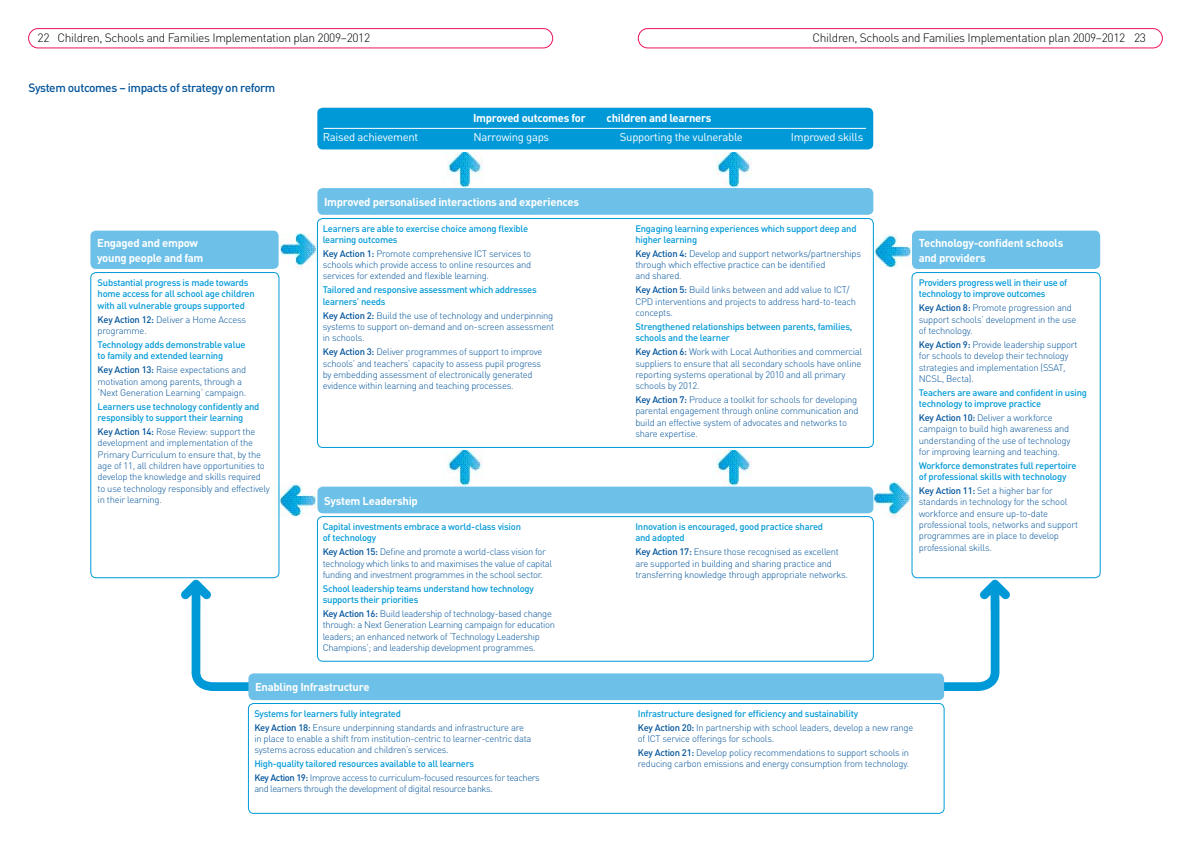
<style>
.page{position:relative;width:1191px;height:842px;background:#fff}
.page>*{position:absolute;margin:0;border:0;box-sizing:border-box;transform-origin:0 0}
.t1{font:300 12px "DIN";letter-spacing:-.03em;color:#000}
.t2{font:500 12px "DIN";letter-spacing:-.035em;color:#00539b}
.t3{font:700 11.3px/14.1px "DIN";letter-spacing:-.025em;color:#fff}
.t4{font:11.3px "DIN";letter-spacing:-.025em;color:#fff}
.t5{font:300 9.4px/11.3px "DIN";letter-spacing:-.025em;color:#00539b}
.t6{font:500 9.4px/11.3px "DIN";letter-spacing:-.025em;color:#0099d8}
.t7{font:300 9.4px/11.3px "DIN";letter-spacing:-.045em;color:#00539b}
.s1{font-weight:500}
.s2{font-weight:500;color:#0099d8}
.s3{color:#00539b}
.s4{font-weight:300;color:#00539b}
</style>
<div class="page">
<div style="left:28px;top:28px;width:525px;height:20px;border:1px solid #ed145a;border-radius:9px"></div>
<div style="left:638px;top:28px;width:524px;height:20px;border:1px solid #ed145a;border-radius:9px"></div>
<img style="left:445px;top:152px;width:37px;height:36px">
<img style="left:442px;top:450px;width:40px;height:37px">
<img style="left:714px;top:152px;width:37px;height:36px">
<img style="left:711px;top:450px;width:40px;height:37px">
<img style="left:869px;top:482px;width:42px;height:36px">
<img style="left:279px;top:482px;width:37px;height:39px">
<img style="left:277px;top:233px;width:40px;height:36px">
<img style="left:874px;top:234px;width:37px;height:35px">
<div style="left:317px;top:218px;width:557px;height:230px;border:1px solid #0099d8;border-radius:5px"></div>
<div style="left:317px;top:188px;width:556px;height:27px;background:#6dc0e7;border-radius:5px"></div>
<div style="left:317px;top:108px;width:556px;height:41px;background:#0099d8;border-radius:5px"></div>
<hr style="left:324px;top:128px;width:542px;height:1px;background:#fff">
<div style="left:911px;top:272px;width:189px;height:306px;border:1px solid #0099d8;border-radius:5px"></div>
<div style="left:912px;top:231px;width:188px;height:38px;background:#6dc0e7;border-radius:5px"></div>
<div style="left:317px;top:487px;width:556px;height:26px;background:#6dc0e7;border-radius:5px"></div>
<div style="left:248px;top:703px;width:696px;height:111px;border:1px solid #0099d8;border-radius:5px"></div>
<svg style="left:181px;top:580px;width:829px;height:111px"></svg>
<div style="left:248px;top:673px;width:696px;height:27px;background:#6dc0e7;border-radius:5px"></div>
<div style="left:90px;top:272px;width:189px;height:306px;border:1px solid #0099d8;border-radius:5px"></div>
<div style="left:90px;top:231px;width:189px;height:38px;background:#6dc0e7;border-radius:5px"></div>
<div style="left:317px;top:516px;width:557px;height:146px;border:1px solid #0099d8;border-radius:5px"></div>
<p class="t1" style="left:38px;top:30px;width:334px">22 Children, Schools and Families Implementation plan 2009–2012</p>
<p class="t1" style="left:812px;top:30px;width:335px">Children, Schools and Families Implementation plan 2009–2012 23</p>
<h2 class="t2" style="left:28px;top:80px;width:249px">System outcomes – impacts of strategy on reform</h2>
<p class="t3" style="left:473px;top:111px;width:114px">Improved outcomes for</p>
<p class="t3" style="left:606px;top:111px;width:106px">children and learners</p>
<p class="t4" style="left:323px;top:130px;width:97px">Raised achievement</p>
<p class="t4" style="left:473px;top:130px;width:77px">Narrowing gaps</p>
<p class="t4" style="left:620px;top:130px;width:124px">Supporting the vulnerable</p>
<p class="t4" style="left:791px;top:130px;width:74px">Improved skills</p>
<p class="t3" style="left:97px;top:236px;width:170px">Engaged and empowered children, young people and families</p>
<p class="t6" style="left:98px;top:277px;width:159px">Substantial progress is made towards home access for all school age children with all vulnerable groups supported</p>
<p class="t5" style="left:98px;top:314px;width:150px"><span class="s1">Key Action 12:</span> Deliver a Home Access</p>
<p class="t6" style="left:98px;top:339px;width:149px">Technology adds demonstrable value to family and extended learning</p>
<p class="t5" style="left:98px;top:364px;width:150px"><span class="s1">Key Action 13:</span> Raise expectations and motivation among parents, through a ‘Next Generation Learning’ campaign.</p>
<p class="t6" style="left:98px;top:400px;width:163px">Learners use technology confidently and responsibly to support their learning</p>
<p class="t5" style="left:98px;top:426px;width:174px"><span class="s1">Key Action 14:</span> Rose Review: support the development and implementation of the Primary Curriculum to ensure that, by the age of 11, all children have opportunities to develop the knowledge and skills required to use technology responsibly and effectively</p>
<p class="t5" style="left:98px;top:325px;width:51px">programme.</p>
<p class="t5" style="left:98px;top:494px;width:66px">in their learning.</p>
<p class="t3" style="left:324px;top:194px;width:256px">Improved personalised interactions and experiences</p>
<p class="t6" style="left:323px;top:222px;width:207px">Learners are able to exercise choice among flexible learning outcomes</p>
<p class="t5" style="left:323px;top:248px;width:210px;text-align:justify"><span class="s1">Key Action 1:</span> Promote comprehensive ICT services to schools which provide access to online resources and services for extended and flexible learning.</p>
<p class="t6" style="left:323px;top:284px;width:215px">Tailored and responsive assessment which addresses learners’ needs</p>
<p class="t5" style="left:323px;top:310px;width:233px;text-align:justify"><span class="s1">Key Action 2:</span> Build the use of technology and underpinning systems to support on-demand and on-screen assessment in schools.</p>
<p class="t5" style="left:323px;top:346px;width:221px"><span class="s1">Key Action 3:</span> Deliver programmes of support to improve schools’ and teachers’ capacity to assess pupil progress by embedding assessment of electronically generated evidence within learning and teaching processes.</p>
<p class="t3" style="left:324px;top:493px;width:95px">System Leadership</p>
<p class="t6" style="left:323px;top:521px;width:200px">Capital investments embrace a world-class vision of technology</p>
<p class="t5" style="left:323px;top:546px;width:231px"><span class="s1">Key Action 15:</span> Define and promote a world-class vision for technology which links to and maximises the value of capital funding and investment programmes in the school sector.</p>
<p class="t6" style="left:323px;top:582px;width:213px">School leadership teams understand how technology supports their priorities</p>
<p class="t5" style="left:323px;top:608px;width:234px"><span class="s1">Key Action 16:</span> Build leadership of technology-based change through: a Next Generation Learning campaign for education leaders; an enhanced network of ‘Technology Leadership</p>
<p class="t5" style="left:323px;top:642px;width:214px">Champions’; and leadership development programmes.</p>
<p class="t3" style="left:255px;top:680px;width:116px">Enabling Infrastructure</p>
<p class="t5" style="left:254px;top:706px;width:271px;line-height:14px"><span class="s2">Systems for learners fully integrated<br></span><span class="s1">Key Action 18:</span> Ensure underpinning standards and infrastructure are</p>
<p class="t5" style="left:254px;top:733px;width:279px">in place to enable a shift from institution-centric to learner-centric data systems across education and children’s services.</p>
<p class="t6" style="left:254px;top:758px;width:221px">High-quality tailored resources available to all learners</p>
<p class="t7" style="left:254px;top:772px;width:287px"><span class="s1">Key Action 19:</span> Improve access to curriculum-focused resources for teachers and learners through the development of digital resource banks.</p>
<p class="t6" style="left:635px;top:222px;width:223px">Engaging learning experiences which support deep and higher learning</p>
<p class="t5" style="left:635px;top:248px;width:227px"><span class="s1">Key Action 4:</span> Develop and support networks/partnerships through which effective practice can be identified<br>and shared.</p>
<p class="t5" style="left:635px;top:284px;width:222px"><span class="s1">Key Action 5:</span> Build links between and add value to ICT/<br>CPD interventions and projects to address hard-to-teach concepts.</p>
<p class="t6" style="left:635px;top:321px;width:218px">Strengthened relationships between parents, families, schools and the learner</p>
<p class="t5" style="left:635px;top:346px;width:228px"><span class="s1">Key Action 6:</span> Work with Local Authorities and commercial suppliers to ensure that all secondary schools have online reporting systems operational by 2010 and all primary schools by 2012.</p>
<p class="t5" style="left:635px;top:394px;width:225px"><span class="s1">Key Action 7:</span> Produce a toolkit for schools for developing parental engagement through online communication and build an effective system of advocates and networks to share expertise.</p>
<p class="t6" style="left:635px;top:521px;width:189px">Innovation is encouraged, good practice shared and adopted</p>
<p class="t5" style="left:635px;top:546px;width:214px"><span class="s1">Key Action 17:</span> Ensure those recognised as excellent are supported in building and sharing practice and transferring knowledge through appropriate networks.</p>
<p class="t3" style="left:918px;top:236px;width:146px">Technology-confident schools and providers</p>
<p class="t6" style="left:919px;top:277px;width:150px">Providers progress well in their use of technology to improve outcomes</p>
<p class="t5" style="left:919px;top:302px;width:159px"><span class="s1">Key Action 8:</span> Promote progression and support schools’ development in the use of technology.</p>
<p class="t5" style="left:919px;top:339px;width:160px"><span class="s1">Key Action 9:</span> Provide leadership support for schools to develop their technology strategies and implementation (SSAT, NCSL, Becta).</p>
<p class="t6" style="left:919px;top:386px;width:170px">Teachers are aware and confident in using technology to improve practice</p>
<p class="t5" style="left:919px;top:412px;width:153px"><span class="s1">Key Action 10:</span> Deliver a workforce campaign to build high awareness and understanding of the use of technology for improving learning and teaching.</p>
<p class="t6" style="left:919px;top:460px;width:159px">Workforce demonstrates full repertoire of professional skills with technology</p>
<p class="t5" style="left:919px;top:485px;width:161px"><span class="s1">Key Action 11:</span> Set a higher bar for standards in technology for the school workforce and ensure up-to-date professional tools, networks and support programmes are in place to develop professional skills.</p>
<p class="t6" style="left:638px;top:706px;width:277px;line-height:14px">Infrastructure designed for efficiency and sustainability<br><span class="s3">Key Action 20:</span> <span class="s4">In partnership with school leaders, develop a new range</span></p>
<p class="t5" style="left:638px;top:731px;width:273px;line-height:14px">of ICT service offerings for schools.<br><span class="s1">Key Action 21:</span> Develop policy recommendations to support schools in</p>
<p class="t5" style="left:638px;top:758px;width:273px">reducing carbon emissions and energy consumption from technology.</p>
</div>
